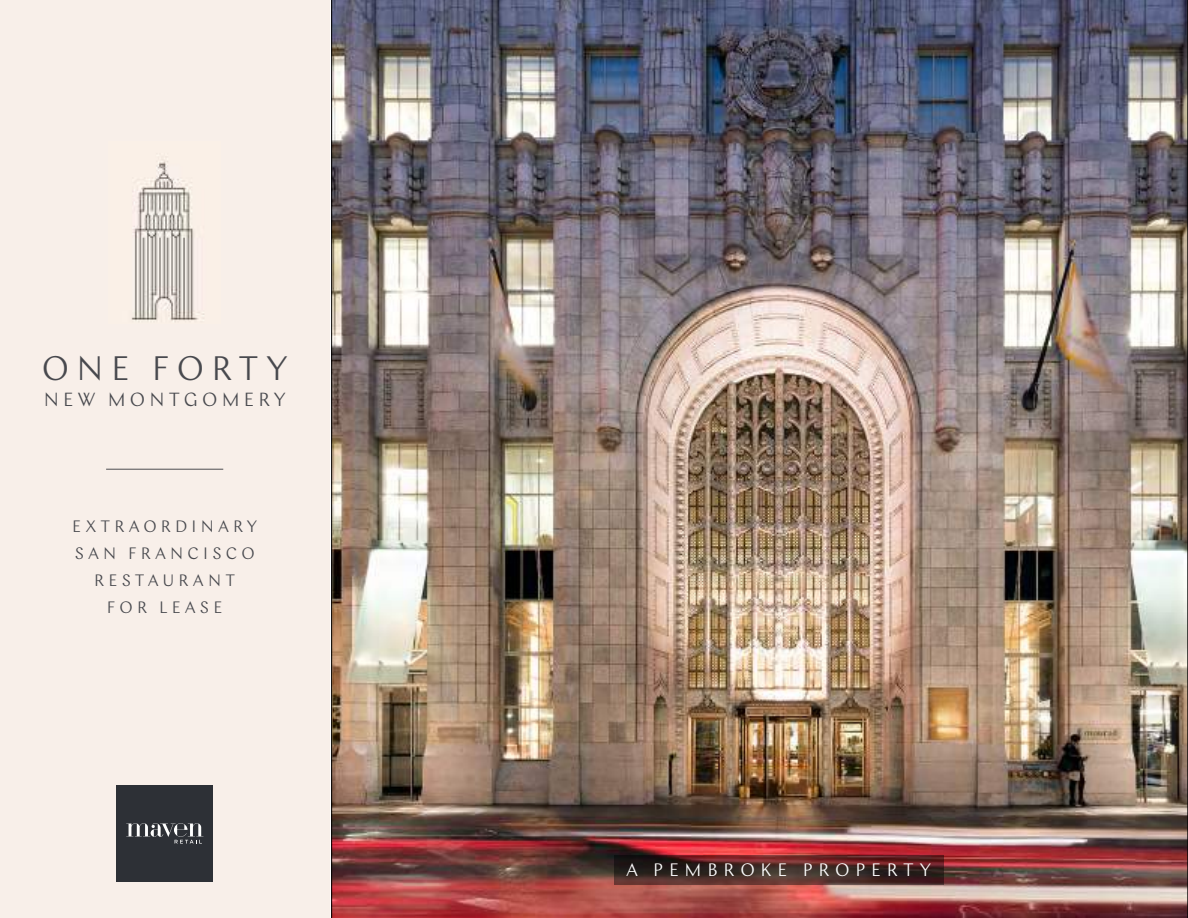
<style>
.page{position:relative;width:1188px;height:918px;background:#fff}
.page>*{position:absolute;margin:0;border:0;box-sizing:border-box;transform-origin:0 0}
.t1{font:300 33.9px "Chap";letter-spacing:.22em;color:#48494e}
.t2{font:300 19.05px "Chap";letter-spacing:.22em;color:#48494e}
.t3{font:300 18px "Chap";letter-spacing:.32em;color:#fff}
.t4{font:300 16.5px/27px "Chap";letter-spacing:.25em;color:#48494e;text-align:center}
</style>
<div class="page">
<div style="left:0;top:0;width:329px;height:918px;background:#f8efe9"></div>
<img style="left:331px;top:0;width:857px;height:918px">
<img style="left:131px;top:159px;width:73px;height:163px">
<hr style="left:106px;top:469px;width:117px;height:1px;background:#2d3037">
<div style="left:117px;top:785px;width:96px;height:97px;background:#2d3036"></div>
<svg style="left:126px;top:823px;width:77px;height:21px"></svg>
<svg style="left:614px;top:855px;width:329px;height:30px"></svg>
<h1 class="t1" style="left:42px;top:348px;width:247px">ONE FORTY</h1>
<p class="t2" style="left:44px;top:387px;width:243px">NEW MONTGOMERY</p>
<p class="t4" style="left:72px;top:512px;width:187px">EXTRAORDINARY<br>SAN FRANCISCO<br>RESTAURANT<br>FOR LEASE</p>
<p class="t3" style="left:626px;top:859px;width:306px">A PEMBROKE PROPERTY</p>
</div>
